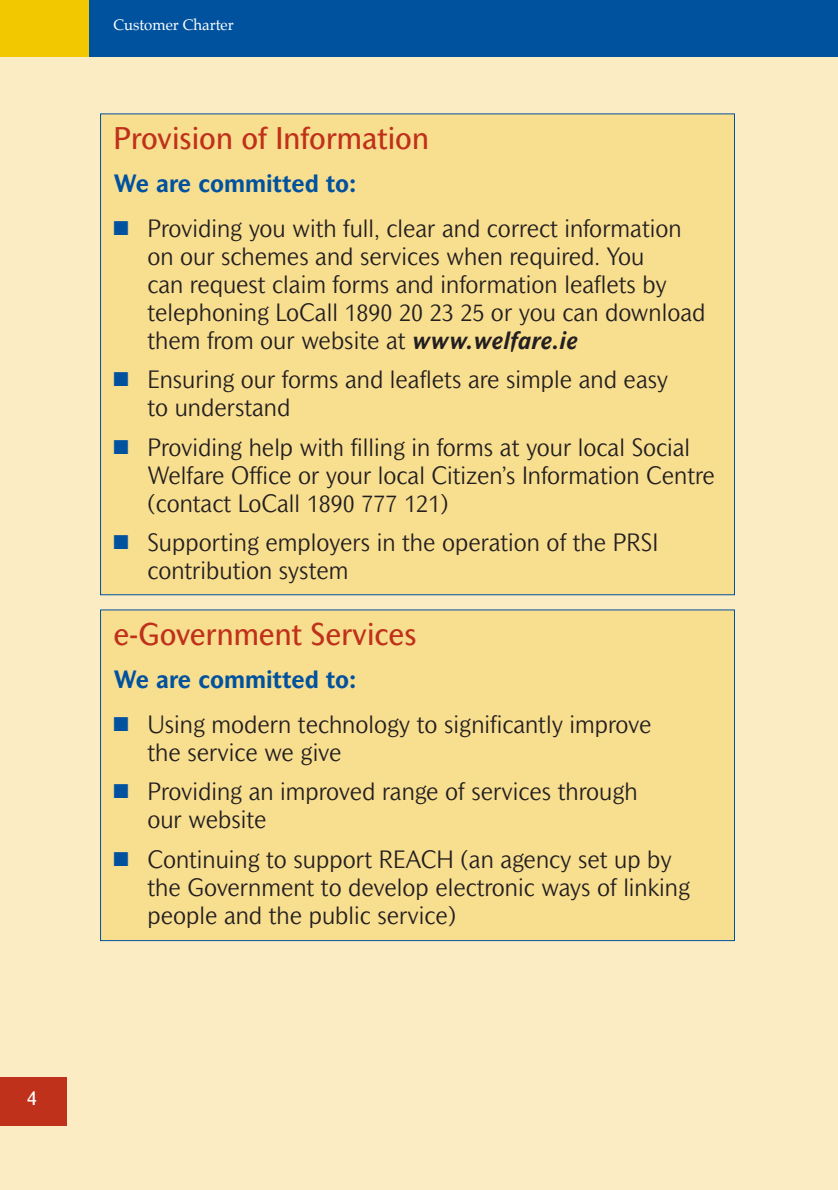
<style>
.page{position:relative;width:838px;height:1190px;background:#fff}
.page>*{position:absolute;margin:0;border:0;box-sizing:border-box;transform-origin:0 0}
.t1{font:30px "Mahsuri Sans";color:#bf311a}
.t2{font:300 24px/28px "Mahsuri Sans";color:#231f20}
.t3{font:700 24px "Mahsuri Sans";color:#00529f}
.t4{font:20px "Mahsuri Sans";color:#fff}
.t5{font:15px "Palatino";color:#fff}
.s1{color:#00529f}
.s2{font-weight:700;font-style:italic}
</style>
<div class="page">
<div style="left:0;top:0;width:837px;height:1190px;background:#fbecc4"></div>
<div style="left:0;top:1077px;width:66px;height:48px;background:#bf311a"></div>
<div style="left:0;top:0;width:837px;height:57px;background:#00529f"></div>
<div style="left:0;top:0;width:89px;height:57px;background:#f2c800"></div>
<div style="left:101px;top:114px;width:633px;height:481px;background:#f8de8f"></div>
<div style="left:101px;top:610px;width:633px;height:331px;background:#f8de8f"></div>
<p class="t4" style="left:27px;top:1091px;width:12px">4</p>
<p class="t5" style="left:113px;top:18px;width:122px">Customer Charter</p>
<p class="t1" style="left:113px;top:128px;width:317px">Provision of Information</p>
<p class="t3" style="left:113px;top:175px;width:245px">We are committed to:</p>
<p class="t2" style="left:147px;top:216px;width:560px;text-indent:-34px"><span class="s1">■</span> Providing you with full, clear and correct information on our schemes and services when required. You<br>can request claim forms and information leaflets by telephoning LoCall 1890 20 23 25 or you can download them from our website at <span class="s2">www.welfare.ie</span></p>
<p class="t2" style="left:147px;top:367px;width:522px;text-indent:-34px"><span class="s1">■</span> Ensuring our forms and leaflets are simple and easy to understand</p>
<p class="t2" style="left:147px;top:435px;width:569px;text-indent:-34px"><span class="s1">■</span> Providing help with filling in forms at your local Social<br>Welfare Office or your local Citizen’s Information Centre (contact LoCall 1890 777 121)</p>
<p class="t2" style="left:147px;top:530px;width:512px;text-indent:-34px"><span class="s1">■</span> Supporting employers in the operation of the PRSI contribution system</p>
<p class="t1" style="left:113px;top:623px;width:305px">e-Government Services</p>
<p class="t3" style="left:113px;top:671px;width:245px">We are committed to:</p>
<p class="t2" style="left:147px;top:712px;width:506px;text-indent:-34px"><span class="s1">■</span> Using modern technology to significantly improve the service we give</p>
<p class="t2" style="left:147px;top:779px;width:492px;text-indent:-34px"><span class="s1">■</span> Providing an improved range of services through our website</p>
<p class="t2" style="left:147px;top:846px;width:544px;text-indent:-34px"><span class="s1">■</span> Continuing to support REACH (an agency set up by the Government to develop electronic ways of linking people and the public service)</p>
</div>
